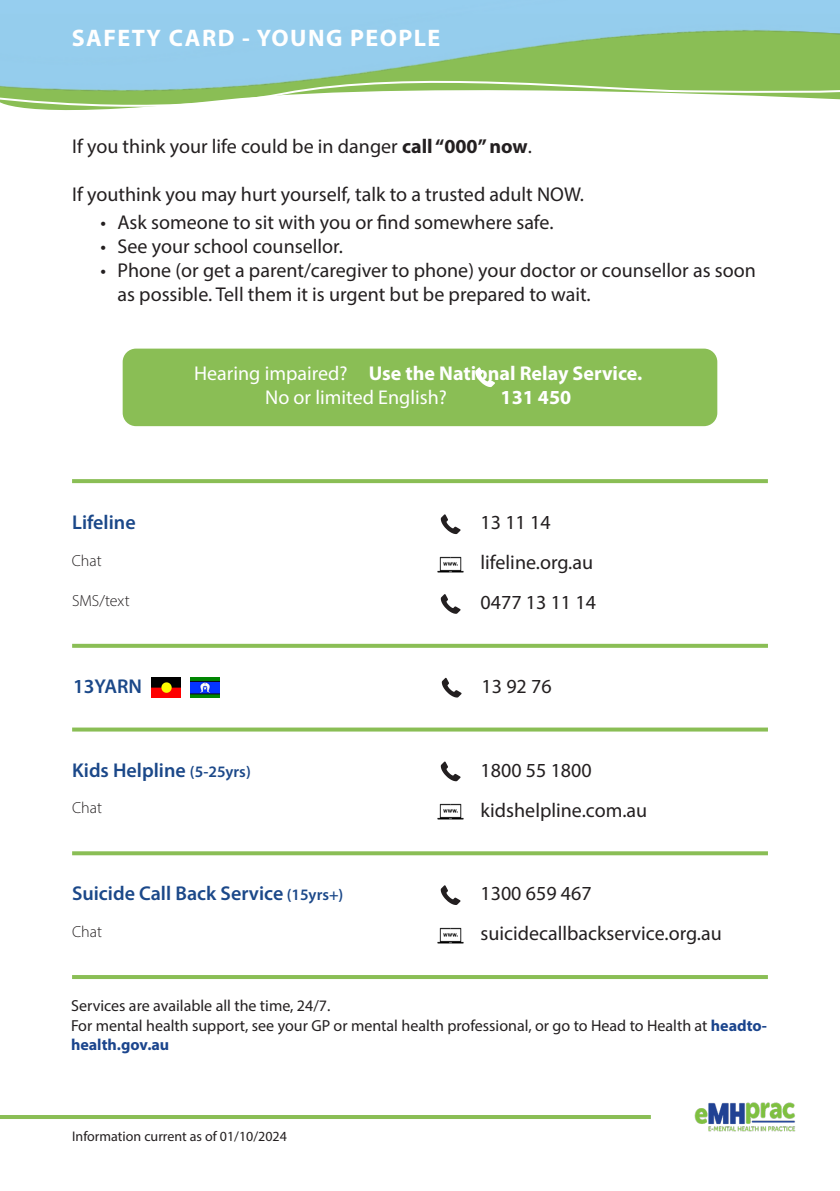
<style>
.page{position:relative;width:840px;height:1191px;background:#fff}
.page>*{position:absolute;margin:0;border:0;box-sizing:border-box;transform-origin:0 0}
.t1{font:700 24px "Myriad Pro";letter-spacing:.06em;color:#fff}
.t2{font:20px/24px "Myriad Pro";color:#231f20}
.t3{font:600 20px "Myriad Pro";color:#1b4889}
.t4{font:700 20px "Myriad Pro";color:#fff}
.t5{font:20px "Myriad Pro";color:#fff}
.t6{font:16px/19.2px "Myriad Pro";color:#231f20}
.t7{font:300 16px "Myriad Pro";color:#231f20}
.t8{font:14px "Myriad Pro";color:#231f20}
.s1{font-weight:700}
.s2{font-weight:400}
.s3{font-size:16px}
.s4{font-weight:700;color:#1b458d}
</style>
<div class="page">
<div style="left:125px;top:350px;width:590px;height:74px;background:#8abe55;border-radius:11px"></div>
<div style="left:123px;top:348px;width:594px;height:78px;border:4px solid #8abe55;border-radius:11px"></div>
<svg style="left:72px;top:479px;width:695px;height:4px;background:#8dbf5a"></svg>
<svg style="left:440px;top:514px;width:20px;height:20px"></svg>
<img style="left:437px;top:556px;width:27px;height:17px">
<svg style="left:72px;top:644px;width:695px;height:4px;background:#8fc05c"></svg>
<svg style="left:440px;top:594px;width:20px;height:20px"></svg>
<svg style="left:441px;top:678px;width:20px;height:19px"></svg>
<svg style="left:72px;top:727px;width:695px;height:4px;background:#9ac66c"></svg>
<svg style="left:440px;top:761px;width:20px;height:20px"></svg>
<img style="left:437px;top:803px;width:27px;height:17px">
<svg style="left:72px;top:851px;width:695px;height:4px;background:#92c261"></svg>
<hr style="left:0;top:1115px;width:650px;height:4px;background:#8abe55">
<img style="left:694px;top:1102px;width:102px;height:30px">
<svg style="left:440px;top:885px;width:20px;height:20px"></svg>
<img style="left:437px;top:927px;width:27px;height:17px">
<hr style="left:72px;top:975px;width:695px;height:4px;background:#8abe55">
<svg style="left:475px;top:367px;width:19px;height:20px"></svg>
<img style="left:0;top:0;width:839px;height:69px">
<svg style="left:0;top:69px;width:839px;height:42px"></svg>
<img style="left:152px;top:678px;width:28px;height:19px">
<img style="left:190px;top:678px;width:29px;height:19px">
<p class="t1" style="left:72px;top:22px;width:370px">SAFETY CARD - YOUNG PEOPLE</p>
<p class="t2" style="left:72px;top:134px;width:461px">If you think your life could be in danger <span class="s1">call “000” now</span>.</p>
<p class="t2" style="left:72px;top:182px;width:513px">If youthink you may hurt yourself, talk to a trusted adult NOW.</p>
<p class="t2" style="left:100px;top:210px;width:454px">• Ask someone to sit with you or find somewhere safe.</p>
<p class="t2" style="left:100px;top:234px;width:244px">• See your school counsellor.</p>
<p class="t2" style="left:117px;top:258px;width:639px;text-indent:-17px">• Phone (or get a parent/caregiver to phone) your doctor or counsellor as soon as possible. Tell them it is urgent but be prepared to wait.</p>
<p class="t3" style="left:72px;top:510px;width:65px">Lifeline</p>
<p class="t7" style="left:72px;top:551px;width:31px">Chat</p>
<p class="t7" style="left:72px;top:591px;width:59px">SMS/text</p>
<p class="t4" style="left:194px;top:360px;width:449px"><span class="s2">Hearing impaired?</span> Use the National Relay Service.</p>
<p class="t5" style="left:265px;top:385px;width:183px">No or limited English?</p>
<p class="t4" style="left:500px;top:384px;width:72px">131 450</p>
<p class="t2" style="left:480px;top:510px;width:72px">13 11 14</p>
<p class="t2" style="left:480px;top:550px;width:114px">lifeline.org.au</p>
<p class="t2" style="left:480px;top:590px;width:117px">0477 13 11 14</p>
<p class="t3" style="left:73px;top:673px;width:70px">13YARN</p>
<p class="t2" style="left:481px;top:674px;width:72px">13 92 76</p>
<p class="t3" style="left:72px;top:757px;width:180px">Kids Helpline <span class="s3">(5-25yrs)</span></p>
<p class="t7" style="left:72px;top:798px;width:31px">Chat</p>
<p class="t3" style="left:72px;top:881px;width:273px">Suicide Call Back Service <span class="s3">(15yrs+)</span></p>
<p class="t7" style="left:72px;top:922px;width:31px">Chat</p>
<p class="t2" style="left:480px;top:757px;width:113px">1800 55 1800</p>
<p class="t2" style="left:480px;top:797px;width:168px">kidshelpline.com.au</p>
<p class="t2" style="left:480px;top:881px;width:113px">1300 659 467</p>
<p class="t2" style="left:480px;top:921px;width:243px">suicidecallbackservice.org.au</p>
<p class="t6" style="left:71px;top:996px;width:261px">Services are available all the time, 24/7.</p>
<p class="t6" style="left:71px;top:1015px;width:697px">For mental health support, see your GP or mental health professional, or go to Head to Health at <span class="s4">headto&shy;health.gov.au</span></p>
<p class="t8" style="left:72px;top:1127px;width:216px">Information current as of 01/10/2024</p>
</div>
